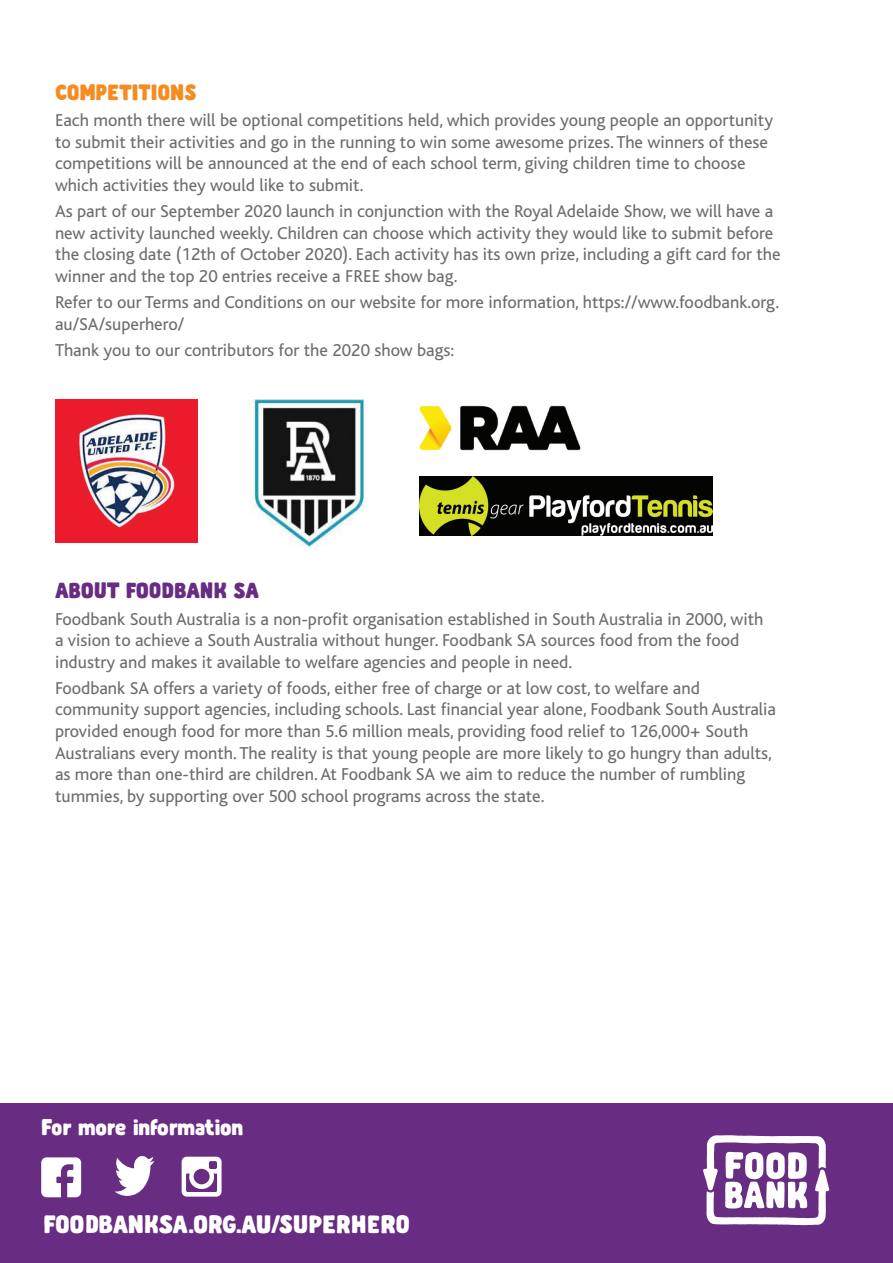
<style>
.page{position:relative;width:893px;height:1263px;background:#fff}
.page>*{position:absolute;margin:0;border:0;box-sizing:border-box;transform-origin:0 0}
.t1{font:24px "Abraham";letter-spacing:-.005em;color:#fff}
.t2{font:21.75px "Abraham";color:#fff}
.t3{font:21px "Abraham";color:#682d82}
.t4{font:21px "Abraham";letter-spacing:-.01em;color:#f68b1f}
.t5{font:18px/21.6px "Bliss";color:#6c6d70}
</style>
<div class="page">
<img style="left:55px;top:400px;width:143px;height:143px">
<img style="left:251px;top:400px;width:114px;height:147px">
<img style="left:419px;top:405px;width:162px;height:46px">
<img style="left:420px;top:477px;width:292px;height:58px">
<div style="left:0;top:1104px;width:893px;height:159px;background:#682d82"></div>
<svg style="left:41px;top:1157px;width:40px;height:40px"></svg>
<svg style="left:115px;top:1156px;width:39px;height:40px"></svg>
<svg style="left:182px;top:1157px;width:40px;height:39px"></svg>
<svg style="left:703px;top:1135px;width:126px;height:90px"></svg>
<p class="t4" style="left:55px;top:80px;width:143px">COMPETITIONS</p>
<p class="t5" style="left:55px;top:110px;width:720px">Each month there will be optional competitions held, which provides young people an opportunity to submit their activities and go in the running to win some awesome prizes. The winners of these competitions will be announced at the end of each school term, giving children time to choose which activities they would like to submit.</p>
<p class="t5" style="left:55px;top:201px;width:727px">As part of our September 2020 launch in conjunction with the Royal Adelaide Show, we will have a new activity launched weekly. Children can choose which activity they would like to submit before the closing date (12th of October 2020). Each activity has its own prize, including a gift card for the winner and the top 20 entries receive a FREE show bag.</p>
<p class="t5" style="left:55px;top:292px;width:726px">Refer to our Terms and Conditions on our website for more information, https://www.foodbank.org. au/SA/superhero/</p>
<p class="t5" style="left:55px;top:339px;width:401px">Thank you to our contributors for the 2020 show bags:</p>
<p class="t3" style="left:55px;top:578px;width:206px">ABOUT FOODBANK SA</p>
<p class="t5" style="left:55px;top:608px;width:710px">Foodbank South Australia is a non-profit organisation established in South Australia in 2000, with a vision to achieve a South Australia without hunger. Foodbank SA sources food from the food industry and makes it available to welfare agencies and people in need.</p>
<p class="t5" style="left:55px;top:677px;width:722px">Foodbank SA offers a variety of foods, either free of charge or at low cost, to welfare and community support agencies, including schools. Last financial year alone, Foodbank South Australia provided enough food for more than 5.6 million meals, providing food relief to 126,000+ South Australians every month. The reality is that young people are more likely to go hungry than adults, as more than one-third are children. At Foodbank SA we aim to reduce the number of rumbling tummies, by supporting over 500 school programs across the state.</p>
<p class="t2" style="left:41px;top:1114px;width:203px">For more information</p>
<h1 class="t1" style="left:44px;top:1210px;width:368px">FOODBANKSA.ORG.AU/SUPERHERO</h1>
</div>
